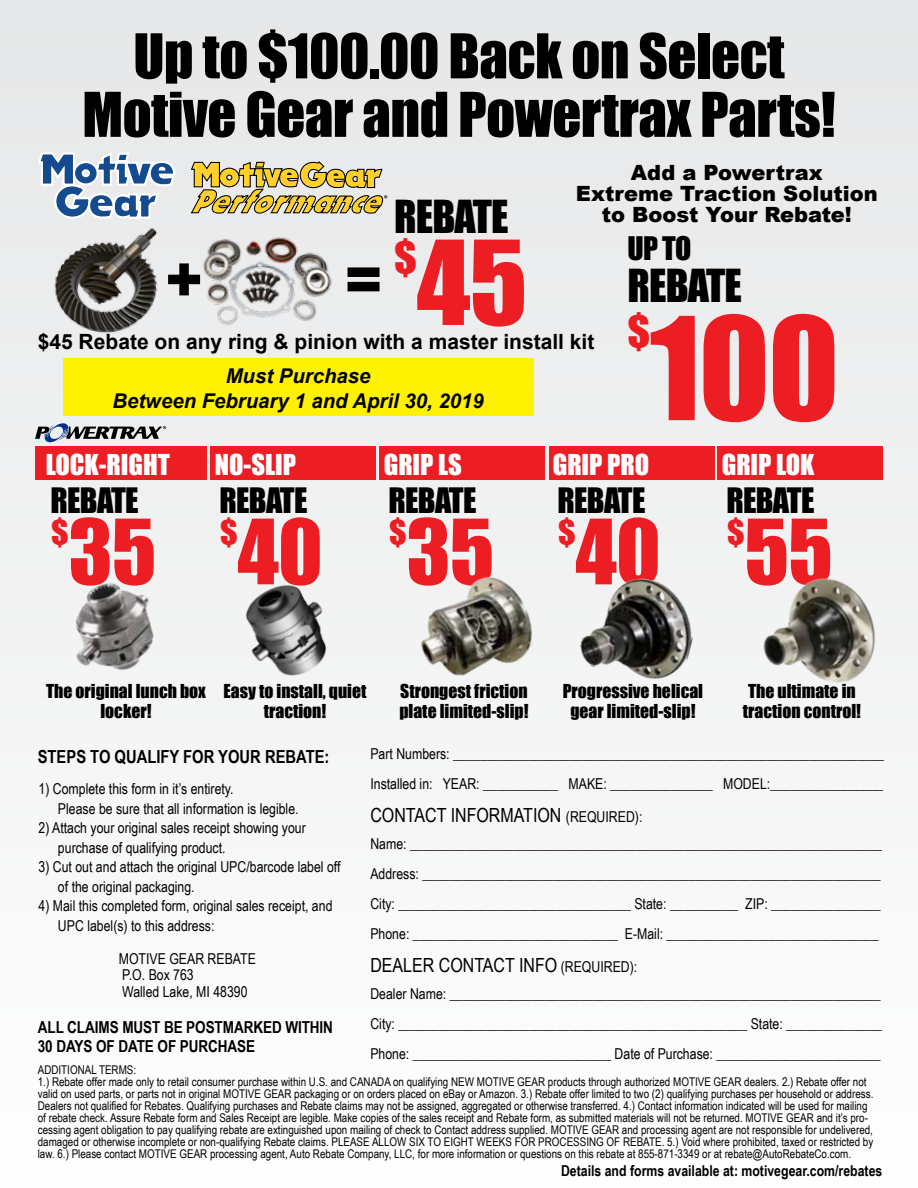
<style>
.page{position:relative;width:918px;height:1188px;background:#fff}
.page>*{position:absolute;margin:0;border:0;box-sizing:border-box;transform-origin:0 0}
.t1{font:132px "Impact";color:#ed1d24}
.t2{font:108px "Impact";color:#ed1d24}
.t3{font:83.1px "Impact";letter-spacing:-.01em;color:#ed1d24}
.t4{font:900 60px "Arial";color:#000}
.t5{font:57px/58.5px "Impact";letter-spacing:-.01em;color:#000;text-align:center}
.t6{font:41.85px "Impact";letter-spacing:-.02em;color:#000}
.t7{font:41.85px "Impact";color:#ed1d24}
.t8{font:32.25px "Impact";letter-spacing:-.02em;color:#000}
.t9{font:32.25px "Impact";color:#ed1d24}
.t10{font:29.85px "Impact";color:#000}
.t11{font:26.4px "Impact";color:#fff}
.t12{font:900 21px/21px "Arial";color:#000;text-align:center}
.t13{font:700 21px "Arial";color:#000}
.t14{font:italic 700 20.4px/24.5px "Arial";color:#000;text-align:center}
.t15{font:19.5px "Arial Narrow";color:#000}
.t16{font:700 18px "Arial Narrow";color:#000}
.t17{font:17.7px/20.5px "Impact";color:#000;text-align:center}
.t18{font:700 16.5px/19.5px "Arial Narrow";letter-spacing:-.005em;color:#000}
.t19{font:15px/30px "Arial Narrow";color:#000}
.t20{font:700 15px "Arial Narrow";color:#000}
.t21{font:12px/12px "Arial Narrow";color:#000}
.s1{font-size:15px}
</style>
<div class="page">
<div style="left:0;top:0;width:918px;height:1188px;background:linear-gradient(to right,#f4f4f5,#f1f2f3)"></div>
<div style="left:35px;top:446px;width:172px;height:34px;background:#ed1d24"></div>
<div style="left:210px;top:446px;width:166px;height:34px;background:#ed1d24"></div>
<div style="left:379px;top:446px;width:166px;height:34px;background:#ed1d24"></div>
<div style="left:549px;top:446px;width:166px;height:34px;background:#ed1d24"></div>
<div style="left:717px;top:446px;width:166px;height:34px;background:#ed1d24"></div>
<img style="left:53px;top:568px;width:121px;height:120px">
<img style="left:209px;top:553px;width:157px;height:156px">
<img style="left:413px;top:562px;width:133px;height:132px">
<img style="left:740px;top:556px;width:156px;height:155px">
<img style="left:576px;top:567px;width:128px;height:121px">
<img style="left:38px;top:221px;width:129px;height:125px">
<img style="left:194px;top:214px;width:146px;height:141px">
<svg style="left:190px;top:159px;width:197px;height:55px;background:#c7b578"></svg>
<svg style="left:38px;top:152px;width:137px;height:67px"></svg>
<div style="left:63px;top:358px;width:470px;height:58px;background:#fff200"></div>
<svg style="left:35px;top:422px;width:131px;height:21px"></svg>
<h3 class="t5" style="left:82px;top:25px;width:755px">Up to $100.00 Back on Select<br>Motive Gear and Powertrax Parts!</h3>
<h3 class="t12" style="left:576px;top:161px;width:303px">Add a Powertrax<br>Extreme Traction Solution to Boost Your Rebate!</h3>
<h3 class="t10" style="left:627px;top:225px;width:66px">UP TO</h3>
<h3 class="t6" style="left:627px;top:253px;width:116px">REBATE</h3>
<h3 class="t7" style="left:627px;top:299px;width:24px">$</h3>
<h1 class="t1" style="left:650px;top:266px;width:191px">100</h1>
<h3 class="t6" style="left:394px;top:184px;width:116px">REBATE</h3>
<h3 class="t7" style="left:394px;top:226px;width:24px">$</h3>
<h2 class="t2" style="left:344px;top:199px;width:185px"><sup>=</sup> 45</h2>
<h3 class="t4" style="left:164px;top:236px;width:41px">+</h3>
<h3 class="t13" style="left:38px;top:328px;width:558px">$45 Rebate on any ring &amp; pinion with a master install kit</h3>
<h3 class="t14" style="left:112px;top:364px;width:373px">Must Purchase<br>Between February 1 and April 30, 2019</h3>
<h3 class="t11" style="left:46px;top:444px;width:126px">LOCK-RIGHT</h3>
<h3 class="t8" style="left:51px;top:476px;width:90px">REBATE</h3>
<h3 class="t9" style="left:51px;top:508px;width:19px">$</h3>
<h3 class="t3" style="left:69px;top:487px;width:89px">35</h3>
<h3 class="t11" style="left:215px;top:444px;width:83px">NO-SLIP</h3>
<h3 class="t8" style="left:220px;top:476px;width:90px">REBATE</h3>
<h3 class="t9" style="left:220px;top:508px;width:19px">$</h3>
<h3 class="t3" style="left:237px;top:487px;width:87px">40</h3>
<h3 class="t11" style="left:384px;top:444px;width:79px">GRIP LS</h3>
<h3 class="t8" style="left:388px;top:476px;width:90px">REBATE</h3>
<h3 class="t9" style="left:389px;top:508px;width:19px">$</h3>
<h3 class="t3" style="left:406px;top:487px;width:89px">35</h3>
<h3 class="t11" style="left:553px;top:444px;width:98px">GRIP PRO</h3>
<h3 class="t8" style="left:557px;top:476px;width:90px">REBATE</h3>
<h3 class="t9" style="left:558px;top:508px;width:19px">$</h3>
<h3 class="t3" style="left:575px;top:487px;width:87px">40</h3>
<h3 class="t11" style="left:722px;top:444px;width:94px">GRIP LOK</h3>
<h3 class="t8" style="left:726px;top:476px;width:90px">REBATE</h3>
<h3 class="t9" style="left:727px;top:508px;width:19px">$</h3>
<h3 class="t3" style="left:744px;top:487px;width:90px">55</h3>
<h3 class="t17" style="left:46px;top:680px;width:161px">The original lunch box locker!</h3>
<h3 class="t17" style="left:224px;top:680px;width:144px">Easy to install, quiet traction!</h3>
<h3 class="t17" style="left:399px;top:680px;width:131px;text-align:left">Strongest friction plate limited-slip!</h3>
<h3 class="t17" style="left:563px;top:680px;width:142px">Progressive helical gear limited-slip!</h3>
<h3 class="t17" style="left:743px;top:680px;width:120px;text-align:left">The ultimate in traction control!</h3>
<h3 class="t16" style="left:38px;top:743px;width:293px">STEPS TO QUALIFY FOR YOUR REBATE:</h3>
<p class="t19" style="left:58px;top:778px;width:242px;line-height:19.5px;text-indent:-19px">1) Complete this form in it’s entirety.<br>Please be sure that all information is legible.</p>
<p class="t19" style="left:58px;top:817px;width:249px;line-height:19.5px;text-indent:-19px">2) Attach your original sales receipt showing your purchase of qualifying product.</p>
<p class="t19" style="left:58px;top:856px;width:284px;line-height:19.5px;text-indent:-19px">3) Cut out and attach the original UPC/barcode label off of the original packaging.</p>
<p class="t19" style="left:58px;top:895px;width:276px;line-height:19.5px;text-indent:-19px">4) Mail this completed form, original sales receipt, and<br>UPC label(s) to this address:</p>
<p class="t19" style="left:119px;top:949px;width:139px;line-height:16.5px">MOTIVE GEAR REBATE<br>P.O. Box 763<br>Walled Lake, MI 48390</p>
<h3 class="t18" style="left:38px;top:1016px;width:297px">ALL CLAIMS MUST BE POSTMARKED WITHIN<br>30 DAYS OF DATE OF PURCHASE</h3>
<p class="t21" style="left:38px;top:1063px;width:837px">ADDITIONAL TERMS:<br>1.) Rebate offer made only to retail consumer purchase within U.S. and CANADA on qualifying NEW MOTIVE GEAR products through authorized MOTIVE GEAR dealers. 2.) Rebate offer not valid on used parts, or parts not in original MOTIVE GEAR packaging or on orders placed on eBay or Amazon. 3.) Rebate offer limited to two (2) qualifying purchases per household or address.<br>Dealers not qualified for Rebates. Qualifying purchases and Rebate claims may not be assigned, aggregated or otherwise transferred. 4.) Contact information indicated will be used for mailing of rebate check. Assure Rebate form and Sales Receipt are legible. Make copies of the sales receipt and Rebate form, as submitted materials will not be returned. MOTIVE GEAR and it’s pro&shy;cessing agent obligation to pay qualifying rebate are extinguished upon mailing of check to Contact address supplied. MOTIVE GEAR and processing agent are not responsible for undelivered, damaged or otherwise incomplete or non-qualifying Rebate claims. PLEASE ALLOW SIX TO EIGHT WEEKS FOR PROCESSING OF REBATE. 5.) Void where prohibited, taxed or restricted by law. 6.) Please contact MOTIVE GEAR processing agent, Auto Rebate Company, LLC, for more information or questions on this rebate at 855-871-3349 or at rebate@AutoRebateCo.com.</p>
<p class="t20" style="left:561px;top:1159px;width:323px">Details and forms available at: motivegear.com/rebates</p>
<p class="t19" style="left:370px;top:739px;width:515px">Part Numbers: _______________________________________________________________<br>Installed in: YEAR: ___________ MAKE: _______________ MODEL:_________________</p>
<h3 class="t15" style="left:370px;top:801px;width:273px">CONTACT INFORMATION <span class="s1">(REQUIRED):</span></h3>
<p class="t19" style="left:370px;top:829px;width:513px;text-align:justify">Name: _____________________________________________________________________ Address: ___________________________________________________________________ City: __________________________________ State: __________ ZIP: ________________ Phone: ______________________________ E-Mail: _______________________________</p>
<h3 class="t15" style="left:370px;top:951px;width:268px">DEALER CONTACT INFO <span class="s1">(REQUIRED):</span></h3>
<p class="t19" style="left:370px;top:979px;width:513px;text-align:justify">Dealer Name: _______________________________________________________________ City: ___________________________________________________ State: ______________ Phone: _____________________________ Date of Purchase: ________________________</p>
</div>
